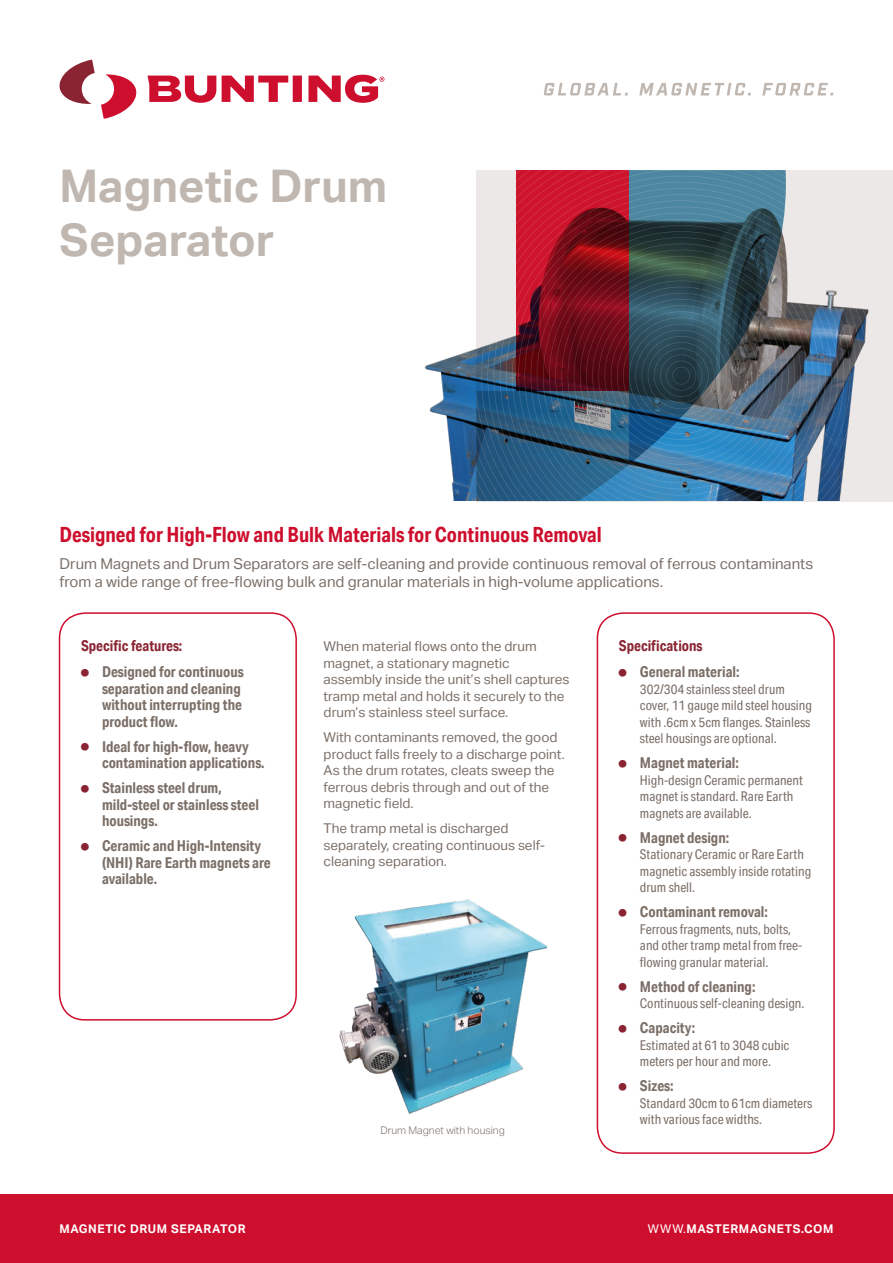
<style>
.page{position:relative;width:893px;height:1263px;background:#fff}
.page>*{position:absolute;margin:0;border:0;box-sizing:border-box;transform-origin:0 0}
.t1{font:700 45px/54px "Aktiv Grotesk";color:#bfb7b0}
.t2{font:700 21px "Aktiv Grotesk Cd";color:#ce0e2d}
.t3{font:700 15px/16.5px "Aktiv Grotesk Cd";color:#7b6f67}
.t4{font:15px/18px "Aktiv Grotesk";color:#7b6f67}
.t5{font:700 15px "Aktiv Grotesk Cd";color:#8a2432}
.t6{font:13.5px/16.5px "Aktiv Grotesk Cd";color:#7b6f67}
.t7{font:13.5px/16.5px "Aktiv Grotesk";color:#7b6f67}
.t8{font:700 12px "Aktiv Grotesk";letter-spacing:.05em;color:#fff}
.t9{font:300 10.5px "Aktiv Grotesk";color:#7b6f67}
.s1{font-weight:400}
</style>
<div class="page">
<div style="left:0;top:1195px;width:893px;height:68px;background:#ce0e2d"></div>
<img style="left:339px;top:899px;width:209px;height:215px">
<div style="left:59px;top:612px;width:238px;height:408px;border:2px solid #ce0e2d;border-radius:26px"></div>
<div style="left:597px;top:612px;width:238px;height:542px;border:2px solid #ce0e2d;border-radius:26px"></div>
<svg style="left:101px;top:74px;width:36px;height:45px"></svg>
<svg style="left:59px;top:60px;width:36px;height:44px"></svg>
<svg style="left:148px;top:75px;width:236px;height:28px"></svg>
<svg style="left:544px;top:83px;width:84px;height:12px"></svg>
<svg style="left:639px;top:83px;width:112px;height:12px"></svg>
<svg style="left:762px;top:83px;width:71px;height:12px"></svg>
<img style="left:424px;top:197px;width:53px;height:304px">
<img style="left:477px;top:241px;width:416px;height:260px">
<svg style="left:477px;top:170px;width:416px;height:71px"></svg>
<h1 class="t1" style="left:60px;top:160px;width:329px">Magnetic Drum<br>Separator</h1>
<h2 class="t2" style="left:60px;top:522px;width:544px">Designed for High-Flow and Bulk Materials for Continuous Removal</h2>
<p class="t4" style="left:60px;top:555px;width:755px">Drum Magnets and Drum Separators are self-cleaning and provide continuous removal of ferrous contaminants from a wide range of free-flowing bulk and granular materials in high-volume applications.</p>
<p class="t5" style="left:81px;top:636px;width:103px">Specific features:</p>
<p class="t3" style="left:102px;top:663px;width:143px">Designed for continuous separation and cleaning without interrupting the product flow.</p>
<p class="t3" style="left:102px;top:738px;width:164px">Ideal for high-flow, heavy contamination applications.</p>
<p class="t3" style="left:102px;top:779px;width:158px">Stainless steel drum, mild-steel or stainless steel housings.</p>
<p class="t3" style="left:102px;top:837px;width:170px">Ceramic and High-Intensity (NHI) Rare Earth magnets are available.</p>
<p class="t7" style="left:324px;top:638px;width:247px">When material flows onto the drum magnet, a stationary magnetic assembly inside the unit’s shell captures tramp metal and holds it securely to the drum’s stainless steel surface.</p>
<p class="t7" style="left:324px;top:729px;width:243px">With contaminants removed, the good product falls freely to a discharge point.<br>As the drum rotates, cleats sweep the ferrous debris through and out of the magnetic field.</p>
<p class="t7" style="left:324px;top:820px;width:223px">The tramp metal is discharged separately, creating continuous self&shy;cleaning separation.</p>
<p class="t9" style="left:380px;top:1124px;width:126px">Drum Magnet with housing</p>
<p class="t5" style="left:619px;top:636px;width:85px">Specifications</p>
<p class="t3" style="left:640px;top:663px;width:101px">General material:</p>
<p class="t6" style="left:640px;top:680px;width:174px">302/304 stainless steel drum cover, 11 gauge mild steel housing with .6cm x 5cm flanges. Stainless steel housings are optional.</p>
<p class="t3" style="left:640px;top:754px;width:101px">Magnet material:</p>
<p class="t6" style="left:640px;top:771px;width:165px">High-design Ceramic permanent magnet is standard. Rare Earth magnets are available.</p>
<p class="t3" style="left:640px;top:829px;width:91px">Magnet design:</p>
<p class="t6" style="left:640px;top:846px;width:173px">Stationary Ceramic or Rare Earth magnetic assembly inside rotating drum shell.</p>
<p class="t3" style="left:640px;top:903px;width:130px">Contaminant removal:</p>
<p class="t6" style="left:640px;top:920px;width:164px">Ferrous fragments, nuts, bolts, and other tramp metal from free&shy;flowing granular material.</p>
<p class="t3" style="left:640px;top:978px;width:117px">Method of cleaning:</p>
<p class="t6" style="left:640px;top:995px;width:166px">Continuous self-cleaning design.</p>
<p class="t3" style="left:640px;top:1019px;width:57px">Capacity:</p>
<p class="t6" style="left:640px;top:1036px;width:151px">Estimated at 61 to 3048 cubic meters per hour and more.</p>
<p class="t3" style="left:640px;top:1077px;width:35px">Sizes:</p>
<p class="t6" style="left:640px;top:1095px;width:174px">Standard 30cm to 61cm diameters with various face widths.</p>
<p class="t8" style="left:60px;top:1222px;width:188px">MAGNETIC DRUM SEPARATOR</p>
<p class="t8" style="left:648px;top:1222px;width:187px"><span class="s1">WWW.</span>MASTERMAGNETS.COM</p>
</div>
